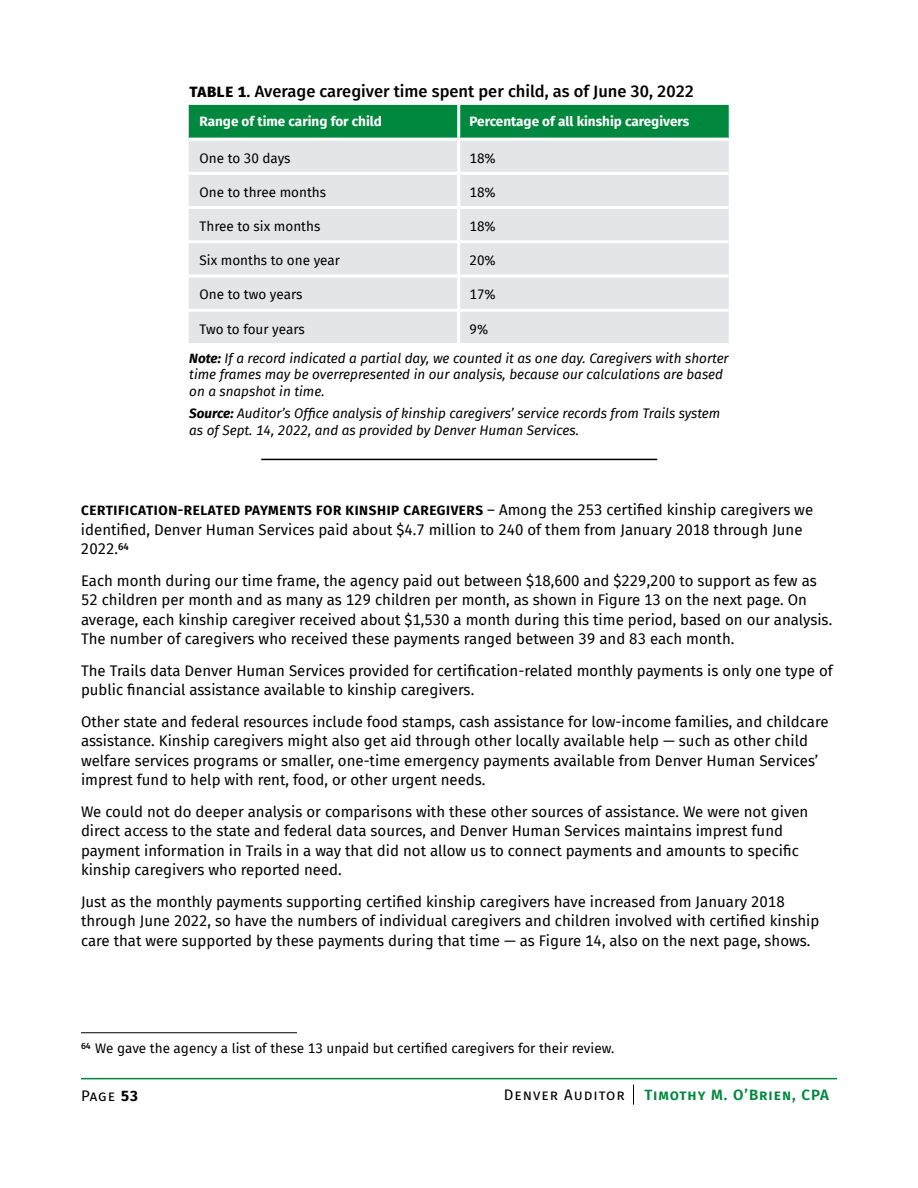
<style>
.page{position:relative;width:918px;height:1188px;background:#fff}
.page>*{position:absolute;margin:0;border:0;box-sizing:border-box;transform-origin:0 0}
.FIGURE_TABLE_title{font:500 16.5px "Fira Sans";color:#000}
.t1{font:15px/19.5px "Fira Sans";color:#000}
.t2{font:600 15px "Fira Sans";letter-spacing:.065em;color:#00893e}
.t3{font:15px "Fira Sans";letter-spacing:.065em;color:#000}
.FIGURE_TABLE_note_so{font:italic 13.5px/16.5px "Fira Sans";color:#000}
.TABLE_text{font:13.5px "Fira Sans";color:#000}
.t4{font:700 13.5px "Fira Sans";letter-spacing:.045em;color:#000}
.Footnote_text{font:13.5px "Fira Sans";color:#000}
.TABLE_header{font:700 13.5px "Fira Sans";color:#fff}
.s1{font-weight:800;font-size:15px}
.s2{font-weight:700}
.s3{font-weight:400;font-size:15px}
</style>
<div class="page">
<hr style="left:81px;top:1078px;width:756px;height:1px;background:#00893e">
<svg style="left:633px;top:1085px;width:1px;height:20px"></svg>
<div style="left:189px;top:105px;width:540px;height:33px;background:#00893e"></div>
<div style="left:189px;top:141px;width:540px;height:202px;background:#e4e5e6"></div>
<hr style="left:189px;top:172px;width:268px;height:3px;background:#fff">
<hr style="left:189px;top:206px;width:268px;height:3px;background:#fff">
<hr style="left:189px;top:240px;width:268px;height:3px;background:#fff">
<hr style="left:189px;top:275px;width:268px;height:3px;background:#fff">
<hr style="left:189px;top:309px;width:268px;height:3px;background:#fff">
<hr style="left:457px;top:105px;width:3px;height:34px;background:#fff">
<hr style="left:457px;top:139px;width:3px;height:34px;background:#fff">
<hr style="left:460px;top:172px;width:269px;height:3px;background:#fff">
<hr style="left:457px;top:173px;width:3px;height:35px;background:#fff">
<hr style="left:460px;top:206px;width:269px;height:3px;background:#fff">
<hr style="left:457px;top:208px;width:3px;height:34px;background:#fff">
<hr style="left:460px;top:240px;width:269px;height:3px;background:#fff">
<hr style="left:457px;top:242px;width:3px;height:34px;background:#fff">
<hr style="left:460px;top:275px;width:269px;height:3px;background:#fff">
<hr style="left:457px;top:276px;width:3px;height:34px;background:#fff">
<hr style="left:460px;top:309px;width:269px;height:3px;background:#fff">
<hr style="left:457px;top:310px;width:3px;height:36px;background:#fff">
<hr style="left:261px;top:459px;width:396px;height:1px;background:#000">
<hr style="left:81px;top:1032px;width:216px;height:1px;background:#000">
<p class="FIGURE_TABLE_title" style="left:189px;top:78px;width:506px"><span class="s1">TABLE 1</span>. Average caregiver time spent per child, as of June 30, 2022</p>
<p class="TABLE_header" style="left:200px;top:110px;width:184px">Range of time caring for child</p>
<p class="TABLE_header" style="left:470px;top:110px;width:221px">Percentage of all kinship caregivers</p>
<p class="TABLE_text" style="left:200px;top:148px;width:93px">One to 30 days</p>
<p class="TABLE_text" style="left:470px;top:148px;width:28px">18%</p>
<p class="TABLE_text" style="left:200px;top:182px;width:128px">One to three months</p>
<p class="TABLE_text" style="left:470px;top:182px;width:28px">18%</p>
<p class="TABLE_text" style="left:200px;top:216px;width:122px">Three to six months</p>
<p class="TABLE_text" style="left:470px;top:216px;width:28px">18%</p>
<p class="TABLE_text" style="left:200px;top:250px;width:142px">Six months to one year</p>
<p class="TABLE_text" style="left:470px;top:250px;width:28px">20%</p>
<p class="TABLE_text" style="left:200px;top:285px;width:104px">One to two years</p>
<p class="TABLE_text" style="left:470px;top:285px;width:28px">17%</p>
<p class="TABLE_text" style="left:200px;top:319px;width:107px">Two to four years</p>
<p class="TABLE_text" style="left:470px;top:319px;width:20px">9%</p>
<p class="FIGURE_TABLE_note_so" style="left:189px;top:350px;width:541px"><span class="s2">Note:</span> If a record indicated a partial day, we counted it as one day. Caregivers with shorter time frames may be overrepresented in our analysis, because our calculations are based on a snapshot in time.</p>
<p class="FIGURE_TABLE_note_so" style="left:189px;top:405px;width:533px"><span class="s2">Source:</span> Auditor’s Office analysis of kinship caregivers’ service records from Trails system as of Sept. 14, 2022, and as provided by Denver Human Services.</p>
<p class="t4" style="left:81px;top:499px;width:734px">CERTIFICATION-RELATED PAYMENTS FOR KINSHIP CAREGIVERS <span class="s3">– Among the 253 certified kinship caregivers we</span></p>
<p class="t1" style="left:81px;top:519px;width:723px">identified, Denver Human Services paid about $4.7 million to 240 of them from January 2018 through June<br>2022.<sup>64</sup></p>
<p class="t1" style="left:81px;top:570px;width:753px">Each month during our time frame, the agency paid out between $18,600 and $229,200 to support as few as 52 children per month and as many as 129 children per month, as shown in Figure 13 on the next page. On average, each kinship caregiver received about $1,530 a month during this time period, based on our analysis.<br>The number of caregivers who received these payments ranged between 39 and 83 each month.</p>
<p class="t1" style="left:81px;top:660px;width:753px">The Trails data Denver Human Services provided for certification-related monthly payments is only one type of public financial assistance available to kinship caregivers.</p>
<p class="t1" style="left:81px;top:711px;width:749px">Other state and federal resources include food stamps, cash assistance for low-income families, and childcare assistance. Kinship caregivers might also get aid through other locally available help — such as other child welfare services programs or smaller, one-time emergency payments available from Denver Human Services’ imprest fund to help with rent, food, or other urgent needs.</p>
<p class="t1" style="left:81px;top:801px;width:729px">We could not do deeper analysis or comparisons with these other sources of assistance. We were not given direct access to the state and federal data sources, and Denver Human Services maintains imprest fund payment information in Trails in a way that did not allow us to connect payments and amounts to specific kinship caregivers who reported need.</p>
<p class="t1" style="left:81px;top:891px;width:740px">Just as the monthly payments supporting certified kinship caregivers have increased from January 2018 through June 2022, so have the numbers of individual caregivers and children involved with certified kinship care that were supported by these payments during that time — as Figure 14, also on the next page, shows.</p>
<p class="Footnote_text" style="left:81px;top:1038px;width:535px"><sup>64</sup> We gave the agency a list of these 13 unpaid but certified caregivers for their review.</p>
<p class="t1" style="left:81px;top:1085px;width:58px">Page <span class="s2">53</span></p>
<p class="t3" style="left:504px;top:1083px;width:123px">Denver Auditor</p>
<p class="t2" style="left:645px;top:1082px;width:186px">Timothy M. O’Brien, CPA</p>
</div>
